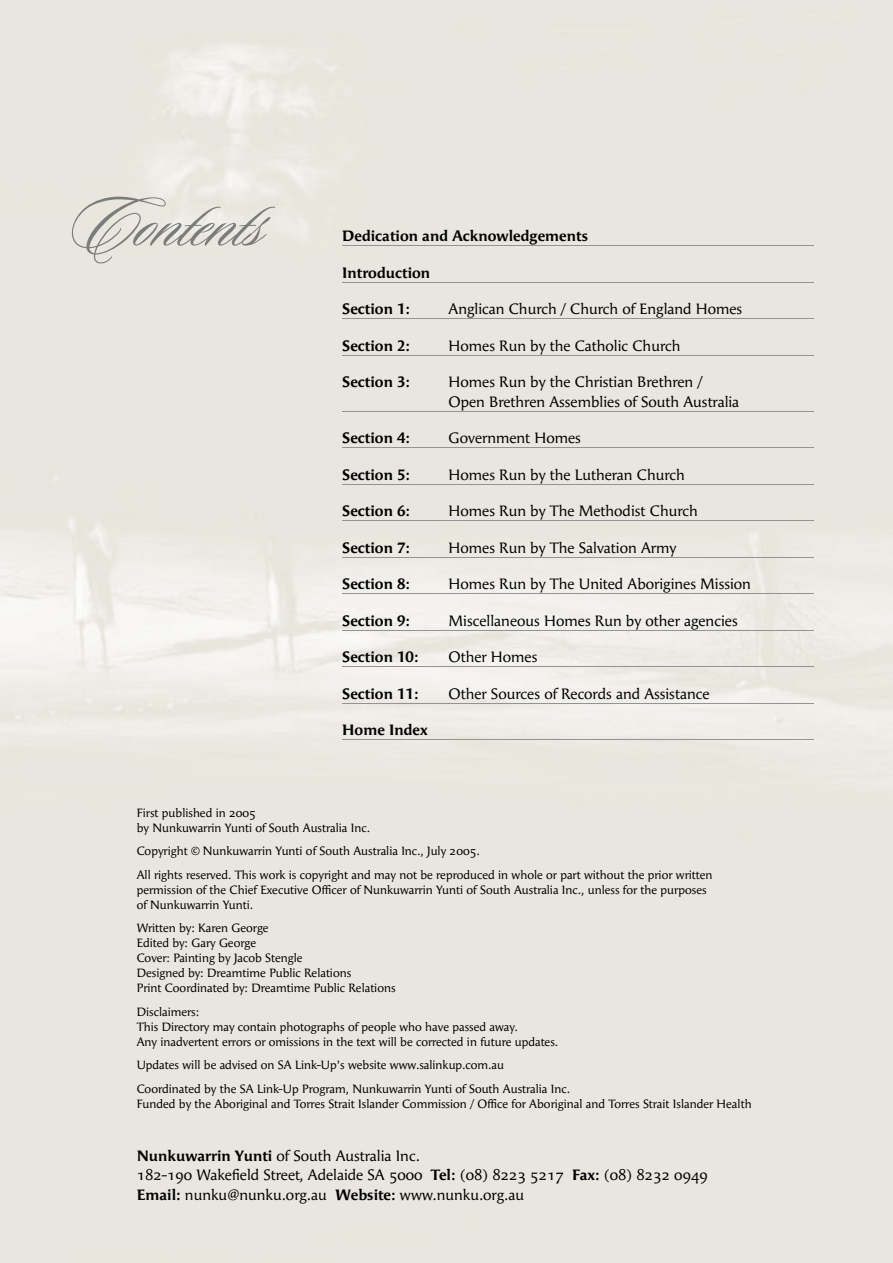
<style>
.page{position:relative;width:893px;height:1263px;background:#fff}
.page>*{position:absolute;margin:0;border:0;box-sizing:border-box;transform-origin:0 0}
.t1{font:75px "Sloop Script Two";color:#7b7c7c}
.t2{font:15px/19.5px "Angie";color:#000}
.t3{font:700 15px "Angie";color:#000}
.t4{font:12px/15px "Angie";color:#000}
.s1{font-weight:700}
.s2{font-family:"Angie Bold OSF"}
</style>
<div class="page">
<hr style="left:342px;top:245px;width:472px;height:1px;background:#939393">
<hr style="left:342px;top:282px;width:472px;height:1px;background:#939393">
<hr style="left:342px;top:318px;width:472px;height:1px;background:#939393">
<hr style="left:342px;top:355px;width:472px;height:1px;background:#939393">
<hr style="left:342px;top:411px;width:472px;height:1px;background:#939393">
<hr style="left:342px;top:447px;width:472px;height:1px;background:#939393">
<hr style="left:342px;top:484px;width:472px;height:1px;background:#939393">
<hr style="left:342px;top:520px;width:472px;height:1px;background:#939393">
<hr style="left:342px;top:557px;width:472px;height:1px;background:#939393">
<hr style="left:342px;top:593px;width:472px;height:1px;background:#939393">
<hr style="left:342px;top:630px;width:472px;height:1px;background:#939393">
<hr style="left:342px;top:666px;width:472px;height:1px;background:#939393">
<hr style="left:342px;top:703px;width:472px;height:1px;background:#939393">
<hr style="left:342px;top:739px;width:472px;height:1px;background:#939393">
<h1 class="t1" style="left:68px;top:185px;width:198px">Contents</h1>
<p class="t3" style="left:342px;top:228px;width:247px">Dedication and Acknowledgements</p>
<p class="t3" style="left:342px;top:264px;width:90px">Introduction</p>
<p class="t3" style="left:342px;top:301px;width:70px">Section 1:</p>
<p class="t2" style="left:448px;top:300px;width:295px">Anglican Church / Church of England Homes</p>
<p class="t3" style="left:342px;top:337px;width:70px">Section 2:</p>
<p class="t2" style="left:448px;top:336px;width:233px">Homes Run by the Catholic Church</p>
<p class="t3" style="left:342px;top:374px;width:70px">Section 3:</p>
<p class="t2" style="left:448px;top:373px;width:292px">Homes Run by the Christian Brethren /<br>Open Brethren Assemblies of South Australia</p>
<p class="t3" style="left:342px;top:430px;width:70px">Section 4:</p>
<p class="t2" style="left:448px;top:429px;width:134px">Government Homes</p>
<p class="t3" style="left:342px;top:466px;width:70px">Section 5:</p>
<p class="t2" style="left:448px;top:465px;width:238px">Homes Run by the Lutheran Church</p>
<p class="t3" style="left:342px;top:503px;width:70px">Section 6:</p>
<p class="t2" style="left:448px;top:502px;width:251px">Homes Run by The Methodist Church</p>
<p class="t3" style="left:342px;top:539px;width:70px">Section 7:</p>
<p class="t2" style="left:448px;top:538px;width:229px">Homes Run by The Salvation Army</p>
<p class="t3" style="left:342px;top:576px;width:70px">Section 8:</p>
<p class="t2" style="left:448px;top:575px;width:304px">Homes Run by The United Aborigines Mission</p>
<p class="t3" style="left:342px;top:612px;width:70px">Section 9:</p>
<p class="t2" style="left:448px;top:611px;width:291px">Miscellaneous Homes Run by other agencies</p>
<p class="t3" style="left:342px;top:649px;width:78px">Section 10:</p>
<p class="t2" style="left:448px;top:648px;width:90px">Other Homes</p>
<p class="t3" style="left:342px;top:685px;width:78px">Section 11:</p>
<p class="t2" style="left:448px;top:684px;width:263px">Other Sources of Records and Assistance</p>
<p class="t3" style="left:342px;top:722px;width:87px">Home Index</p>
<p class="t4" style="left:137px;top:806px;width:235px">First published in 2005<br>by Nunkuwarrin Yunti of South Australia Inc.</p>
<p class="t4" style="left:137px;top:840px;width:577px;line-height:23.5px">Copyright © Nunkuwarrin Yunti of South Australia Inc., July 2005.<br>All rights reserved. This work is copyright and may not be reproduced in whole or part without the prior written</p>
<p class="t4" style="left:137px;top:883px;width:571px">permission of the Chief Executive Officer of Nunkuwarrin Yunti of South Australia Inc., unless for the purposes of Nunkuwarrin Yunti.</p>
<p class="t4" style="left:137px;top:921px;width:260px">Written by: Karen George<br>Edited by: Gary George<br>Cover: Painting by Jacob Stengle<br>Designed by: Dreamtime Public Relations<br>Print Coordinated by: Dreamtime Public Relations</p>
<p class="t4" style="left:137px;top:1005px;width:423px">Disclaimers:<br>This Directory may contain photographs of people who have passed away.<br>Any inadvertent errors or omissions in the text will be corrected in future updates.</p>
<p class="t4" style="left:137px;top:1054px;width:435px;line-height:23.5px">Updates will be advised on SA Link-Up’s website www.salinkup.com.au<br>Coordinated by the SA Link-Up Program, Nunkuwarrin Yunti of South Australia Inc.</p>
<p class="t4" style="left:137px;top:1097px;width:616px">Funded by the Aboriginal and Torres Strait Islander Commission / Office for Aboriginal and Torres Strait Islander Health</p>
<p class="t2" style="left:137px;top:1146px;width:573px"><span class="s1">Nunkuwarrin Yunti</span> of South Australia Inc.<br>182-190 Wakefield Street, Adelaide SA 5000 <span class="s2">Tel:</span> (08) 8223 5217 <span class="s1">Fax:</span> (08) 8232 0949<br><span class="s1">Email:</span> nunku@nunku.org.au <span class="s1">Website:</span> www.nunku.org.au</p>
</div>
